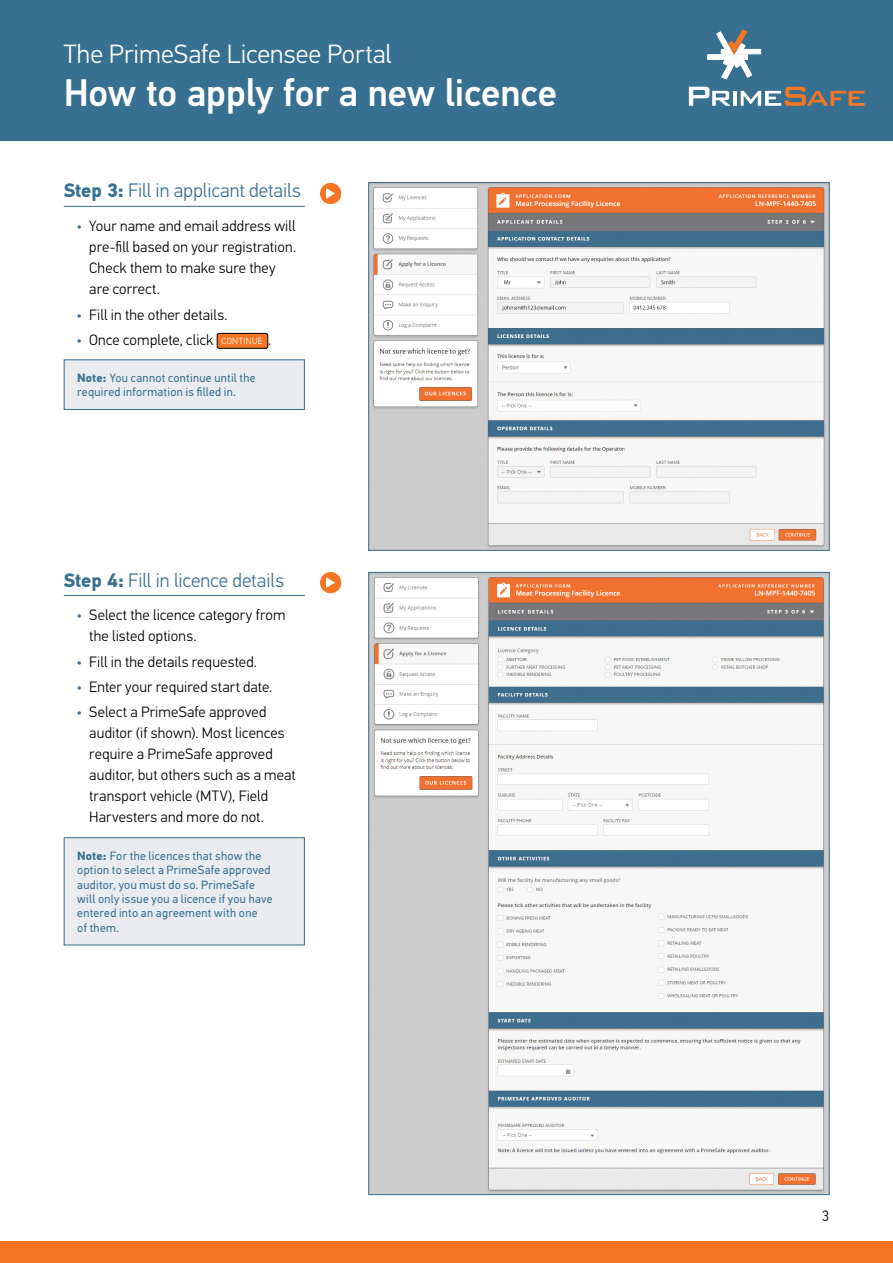
<style>
.page{position:relative;width:893px;height:1263px;background:#fff}
.page>*{position:absolute;margin:0;border:0;box-sizing:border-box;transform-origin:0 0}
.t1{font:500 38.4px "PF Din Text Pro";letter-spacing:-.005em;color:#fff}
.t2{font:300 26.4px "PF Din Text Pro";letter-spacing:.005em;color:#fff}
.Steps{font:300 19.5px "PF Din Text Pro";letter-spacing:.005em;color:#387091}
.t3{font:300 15px/21px "PF Din Text Pro";letter-spacing:.01em;color:#000}
.Note{font:12px/14.4px "PF Din Text Pro";letter-spacing:.025em;color:#387091}
.ButtonText{font:300 8.85px "PF Din Text Pro";letter-spacing:.04em;color:#fff}
.s1{font-weight:700}
.s2{color:#387091}
</style>
<div class="page">
<div style="left:0;top:0;width:893px;height:140px;background:#387091"></div>
<svg style="left:707px;top:30px;width:54px;height:49px"></svg>
<svg style="left:689px;top:87px;width:42px;height:19px"></svg>
<hr style="left:733px;top:91px;width:4px;height:15px;background:#fff">
<svg style="left:741px;top:87px;width:124px;height:19px"></svg>
<div style="left:0;top:1242px;width:893px;height:21px;background:#f47523"></div>
<hr style="left:64px;top:206px;width:241px;height:1px;background:#387091">
<div style="left:217px;top:333px;width:51px;height:15px;background:#f47523;border-radius:2px"></div>
<div style="left:217px;top:333px;width:51px;height:15px;border:1px solid #000;border-radius:2px"></div>
<div style="left:64px;top:360px;width:240px;height:49px;background:#e9ebef"></div>
<div style="left:64px;top:359px;width:241px;height:51px;border:1px solid #387091"></div>
<img style="left:370px;top:184px;width:458px;height:365px">
<img style="left:370px;top:574px;width:458px;height:619px">
<hr style="left:64px;top:595px;width:241px;height:1px;background:#387091">
<div style="left:64px;top:838px;width:240px;height:107px;background:#e9ebef"></div>
<div style="left:64px;top:837px;width:241px;height:108px;border:1px solid #387091"></div>
<div style="left:320px;top:183px;width:21px;height:21px;background:#f47523;border-radius:50%"></div>
<svg style="left:326px;top:188px;width:9px;height:11px"></svg>
<div style="left:320px;top:572px;width:21px;height:21px;background:#f47523;border-radius:50%"></div>
<svg style="left:326px;top:577px;width:9px;height:11px"></svg>
<h2 class="t2" style="left:64px;top:38px;width:329px">The PrimeSafe Licensee Portal</h2>
<h1 class="t1" style="left:64px;top:70px;width:495px">How to apply for a new licence</h1>
<p class="Steps" style="left:64px;top:180px;width:239px"><span class="s1">Step 3:</span> Fill in applicant details</p>
<p class="t3" style="left:89px;top:216px;width:208px;text-indent:-13px"><span class="s2">•</span> Your name and email address will pre-fill based on your registration.<br>Check them to make sure they are correct.</p>
<p class="t3" style="left:77px;top:304px;width:152px"><span class="s2">•</span> Fill in the other details.</p>
<p class="t3" style="left:77px;top:329px;width:139px"><span class="s2">•</span> Once complete, click</p>
<p class="ButtonText" style="left:221px;top:336px;width:43px">CONTINUE</p>
<p class="t3" style="left:268px;top:329px;width:5px">.</p>
<p class="Note" style="left:77px;top:371px;width:180px"><span class="s1">Note:</span> You cannot continue until the required information is filled in.</p>
<p class="Steps" style="left:64px;top:569px;width:222px"><span class="s1">Step 4:</span> Fill in licence details</p>
<p class="t3" style="left:89px;top:605px;width:198px;text-indent:-13px"><span class="s2">•</span> Select the licence category from the listed options.</p>
<p class="t3" style="left:77px;top:651px;width:182px"><span class="s2">•</span> Fill in the details requested.</p>
<p class="t3" style="left:77px;top:676px;width:197px"><span class="s2">•</span> Enter your required start date.</p>
<p class="t3" style="left:89px;top:702px;width:208px;text-indent:-13px"><span class="s2">•</span> Select a PrimeSafe approved auditor (if shown). Most licences require a PrimeSafe approved auditor, but others such as a meat transport vehicle (MTV), Field<br>Harvesters and more do not.</p>
<p class="Note" style="left:77px;top:849px;width:197px"><span class="s1">Note:</span> For the licences that show the option to select a PrimeSafe approved auditor, you must do so. PrimeSafe will only issue you a licence if you have entered into an agreement with one<br>of them.</p>
<p class="t3" style="left:822px;top:1205px;width:9px">3</p>
</div>
